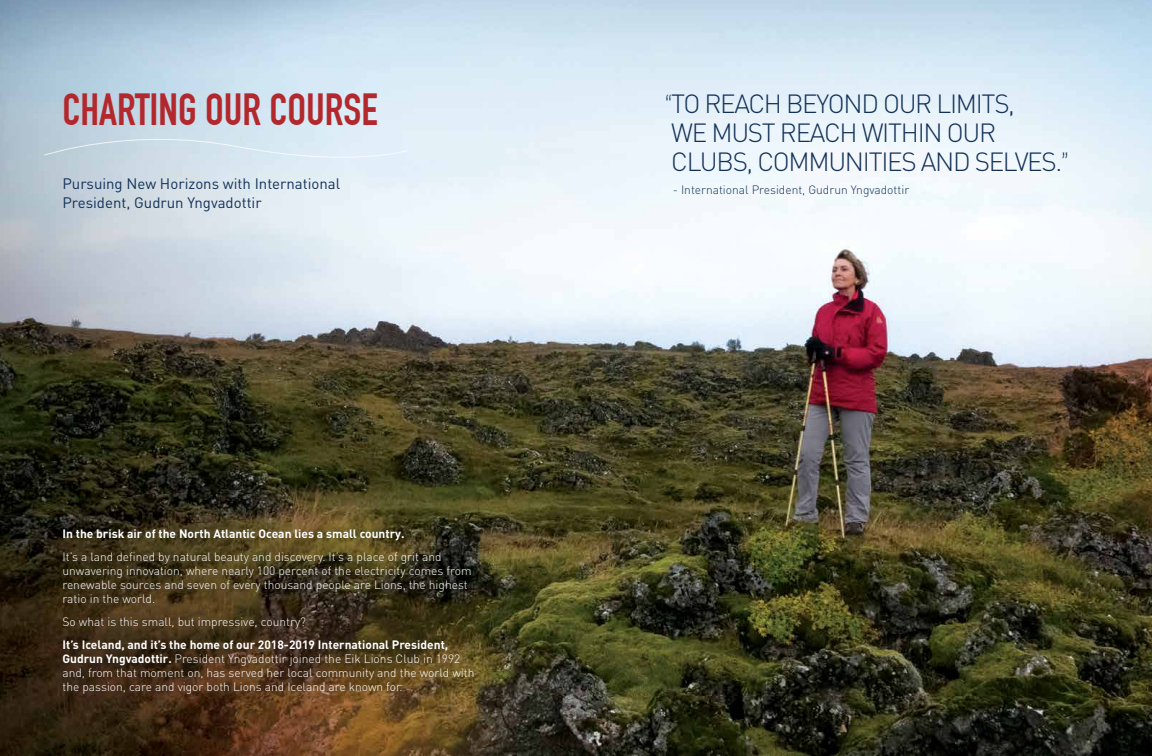
<style>
.page{position:relative;width:1152px;height:756px;background:#fff}
.page>*{position:absolute;margin:0;border:0;box-sizing:border-box;transform-origin:0 0}
.t1{font:700 44px "DIN Condensed";color:#b3282d}
.t2{font:300 26px/29px "DIN";letter-spacing:-.05em;color:#133156}
.t3{font:15px/19px "DIN";color:#133156}
.t4{font:300 12px/14px "DIN";color:#fff}
.t5{font:700 12px "DIN";color:#fff}
.t6{font:300 12px "DIN";color:#133156}
.s1{font-weight:700}
.s2{font-family:"Helvetica Neue LT Std";font-weight:100;font-stretch:condensed}
</style>
<div class="page">
<img style="left:0;top:0;width:1152px;height:756px">
<div style="left:44px;top:511px;width:446px;height:200px;background:#000;opacity:.71"></div>
<svg style="left:43px;top:130px;width:366px;height:39px"></svg>
<h1 class="t1" style="left:63px;top:84px;width:317px">CHARTING OUR COURSE</h1>
<p class="t3" style="left:63px;top:175px;width:279px">Pursuing New Horizons with International<br>President, Gudrun Yngvadottir</p>
<p class="t5" style="left:63px;top:526px;width:343px">In the brisk air of the North Atlantic Ocean lies a small country.</p>
<p class="t4" style="left:63px;top:549px;width:411px">It’s a land defined by natural beauty and discovery. It’s a place of grit and unwavering innovation, where nearly 100 percent of the electricity comes from renewable sources and seven of every thousand people are Lions, the highest ratio in the world.</p>
<p class="t4" style="left:63px;top:614px;width:245px">So what is this small, but impressive, country?</p>
<p class="t4" style="left:63px;top:637px;width:413px"><span class="s1">It’s Iceland, and it’s the home of our 2018-2019 International President, Gudrun Yngvadottir.</span> President Yngvadottir joined the Eik Lions Club in 1992 and, from that moment on, has served her local community and the world with the passion, care and vigor both Lions and Iceland are known for.</p>
<h2 class="t2" style="left:665px;top:88px;width:405px"><span class="s2">“</span>TO REACH BEYOND OUR LIMITS,<br>WE MUST REACH WITHIN OUR<br>CLUBS, COMMUNITIES AND SELVES.<span class="s2">”</span></h2>
<p class="t6" style="left:673px;top:182px;width:238px">- International President, Gudrun Yngvadottir</p>
</div>
